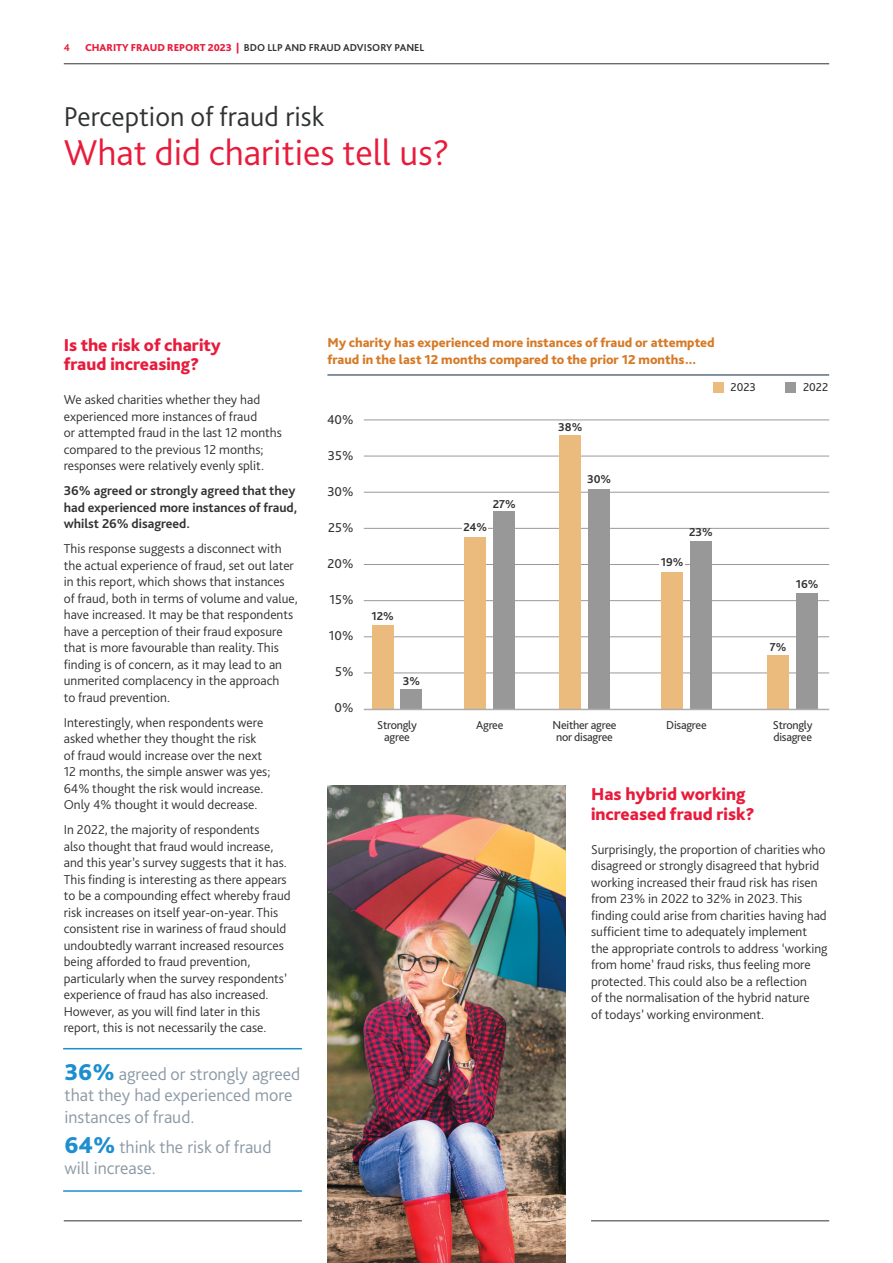
<style>
.page{position:relative;width:893px;height:1263px;background:#fff}
.page>*{position:absolute;margin:0;border:0;box-sizing:border-box;transform-origin:0 0}
.t1{font:300 37.5px "Bliss Pro";color:#e91b3b}
.t2{font:300 28.5px "Bliss Pro";color:#313232}
.t3{font:300 18px/21.6px "Bliss Pro";color:#8b99a5}
.t4{font:800 18px/19.5px "Bliss Pro";color:#e91b3b}
.t5{font:300 13.5px/16.5px "Bliss Pro";color:#313232}
.t6{font:800 13.5px/16.5px "Bliss Pro";color:#d67a27}
.t7{font:700 13.5px/16.5px "Bliss Pro";color:#313232}
.t8{font:13.5px "Bliss Pro";color:#313232}
.t9{font:12px/12px "Bliss Pro";letter-spacing:-.02em;color:#313232;text-align:center}
.t10{font:700 12px "Bliss Pro";color:#313232}
.t11{font:700 10.5px "Bliss Pro";color:#313232}
.t12{font:700 10.5px "Bliss Pro";color:#e91b3b}
.s1{font-weight:800;color:#e91b3b}
.s2{font-weight:800;font-size:24px;color:#1d8ece}
</style>
<div class="page">
<hr style="left:327px;top:374px;width:502px;height:2px;background:#5a6e7f">
<hr style="left:364px;top:420px;width:465px;height:1px;background:#999">
<hr style="left:364px;top:456px;width:465px;height:1px;background:#999">
<hr style="left:364px;top:492px;width:465px;height:1px;background:#999">
<hr style="left:364px;top:528px;width:465px;height:1px;background:#999">
<hr style="left:364px;top:564px;width:465px;height:1px;background:#999">
<hr style="left:364px;top:600px;width:465px;height:1px;background:#999">
<hr style="left:364px;top:636px;width:465px;height:1px;background:#999">
<hr style="left:364px;top:673px;width:465px;height:1px;background:#999">
<div style="left:588px;top:490px;width:22px;height:219px;background:#989898"></div>
<div style="left:560px;top:435px;width:21px;height:274px;background:#ebbb7d"></div>
<div style="left:796px;top:593px;width:22px;height:116px;background:#989898"></div>
<div style="left:768px;top:655px;width:21px;height:54px;background:#ebbb7d"></div>
<div style="left:690px;top:541px;width:22px;height:168px;background:#989898"></div>
<div style="left:661px;top:572px;width:22px;height:137px;background:#ebbb7d"></div>
<div style="left:659px;top:557px;width:26px;height:13px;background:#fff"></div>
<div style="left:401px;top:689px;width:21px;height:20px;background:#989898"></div>
<div style="left:372px;top:625px;width:21px;height:84px;background:#ebbb7d"></div>
<div style="left:494px;top:511px;width:21px;height:198px;background:#989898"></div>
<div style="left:465px;top:537px;width:21px;height:172px;background:#ebbb7d"></div>
<div style="left:463px;top:522px;width:25px;height:12px;background:#fff"></div>
<div style="left:713px;top:382px;width:11px;height:11px;background:#ebbc7e"></div>
<div style="left:785px;top:382px;width:11px;height:11px;background:#999"></div>
<img style="left:327px;top:785px;width:239px;height:478px">
<hr style="left:64px;top:1220px;width:238px;height:1px;background:#313232">
<hr style="left:591px;top:1220px;width:238px;height:1px;background:#313232">
<hr style="left:63px;top:1048px;width:239px;height:1px;background:#1d8ece">
<hr style="left:63px;top:1190px;width:239px;height:2px;background:#1d8ece">
<hr style="left:364px;top:709px;width:465px;height:1px;background:#aeaeae">
<hr style="left:64px;top:63px;width:765px;height:1px;background:#313232">
<p class="t12" style="left:64px;top:40px;width:8px">4</p>
<p class="t11" style="left:85px;top:40px;width:341px"><span class="s1">CHARITY FRAUD REPORT 2023 |</span> BDO LLP AND FRAUD ADVISORY PANEL</p>
<h2 class="t2" style="left:64px;top:99px;width:262px">Perception of fraud risk</h2>
<h1 class="t1" style="left:64px;top:130px;width:387px">What did charities tell us?</h1>
<h3 class="t4" style="left:64px;top:335px;width:159px">Is the risk of charity fraud increasing?</h3>
<p class="t5" style="left:64px;top:391px;width:220px">We asked charities whether they had experienced more instances of fraud<br>or attempted fraud in the last 12 months compared to the previous 12 months; responses were relatively evenly split.</p>
<p class="t7" style="left:64px;top:482px;width:235px">36% agreed or strongly agreed that they had experienced more instances of fraud, whilst 26% disagreed.</p>
<p class="t5" style="left:64px;top:540px;width:236px">This response suggests a disconnect with the actual experience of fraud, set out later in this report, which shows that instances of fraud, both in terms of volume and value, have increased. It may be that respondents have a perception of their fraud exposure that is more favourable than reality. This finding is of concern, as it may lead to an unmerited complacency in the approach<br>to fraud prevention.</p>
<p class="t5" style="left:64px;top:714px;width:208px">Interestingly, when respondents were asked whether they thought the risk of fraud would increase over the next 12 months, the simple answer was yes; 64% thought the risk would increase.<br>Only 4% thought it would decrease.</p>
<p class="t5" style="left:64px;top:821px;width:228px">In 2022, the majority of respondents<br>also thought that fraud would increase, and this year’s survey suggests that it has.<br>This finding is interesting as there appears to be a compounding effect whereby fraud risk increases on itself year-on-year. This consistent rise in wariness of fraud should undoubtedly warrant increased resources being afforded to fraud prevention, particularly when the survey respondents’ experience of fraud has also increased.<br>However, as you will find later in this report, this is not necessarily the case.</p>
<h3 class="t3" style="left:64px;top:1062px;width:237px"><span class="s2">36%</span> agreed or strongly agreed that they had experienced more instances of fraud.</h3>
<h3 class="t3" style="left:64px;top:1135px;width:209px"><span class="s2">64%</span> think the risk of fraud will increase.</h3>
<p class="t6" style="left:327px;top:334px;width:389px">My charity has experienced more instances of fraud or attempted fraud in the last 12 months compared to the prior 12 months…</p>
<p class="t8" style="left:327px;top:411px;width:28px">40%</p>
<p class="t8" style="left:328px;top:447px;width:27px">35%</p>
<p class="t8" style="left:327px;top:483px;width:28px">30%</p>
<p class="t8" style="left:328px;top:519px;width:27px">25%</p>
<p class="t8" style="left:328px;top:555px;width:27px">20%</p>
<p class="t8" style="left:330px;top:591px;width:26px">15%</p>
<p class="t8" style="left:329px;top:627px;width:26px">10%</p>
<p class="t8" style="left:335px;top:663px;width:20px">5%</p>
<p class="t8" style="left:335px;top:699px;width:20px">0%</p>
<p class="t10" style="left:371px;top:608px;width:24px">12%</p>
<p class="t10" style="left:403px;top:673px;width:19px">3%</p>
<p class="t9" style="left:377px;top:719px;width:41px">Strongly agree</p>
<p class="t10" style="left:493px;top:496px;width:25px">27%</p>
<p class="t10" style="left:463px;top:519px;width:25px">24%</p>
<p class="t10" style="left:558px;top:419px;width:26px">38%</p>
<p class="t10" style="left:587px;top:472px;width:26px">30%</p>
<p class="t9" style="left:476px;top:719px;width:29px">Agree</p>
<p class="t9" style="left:553px;top:719px;width:65px">Neither agree nor disagree</p>
<p class="t10" style="left:689px;top:525px;width:25px">23%</p>
<p class="t10" style="left:661px;top:555px;width:24px">19%</p>
<p class="t9" style="left:666px;top:719px;width:42px">Disagree</p>
<p class="t9" style="left:730px;top:381px;width:27px">2023</p>
<p class="t9" style="left:803px;top:381px;width:27px">2022</p>
<p class="t10" style="left:796px;top:576px;width:24px">16%</p>
<p class="t10" style="left:770px;top:640px;width:18px">7%</p>
<p class="t9" style="left:773px;top:719px;width:41px;text-align:left">Strongly disagree</p>
<h3 class="t4" style="left:591px;top:784px;width:165px">Has hybrid working increased fraud risk?</h3>
<p class="t5" style="left:591px;top:840px;width:238px">Surprisingly, the proportion of charities who disagreed or strongly disagreed that hybrid working increased their fraud risk has risen from 23% in 2022 to 32% in 2023. This finding could arise from charities having had sufficient time to adequately implement the appropriate controls to address ‘working from home’ fraud risks, thus feeling more protected. This could also be a reflection<br>of the normalisation of the hybrid nature<br>of todays’ working environment.</p>
</div>
